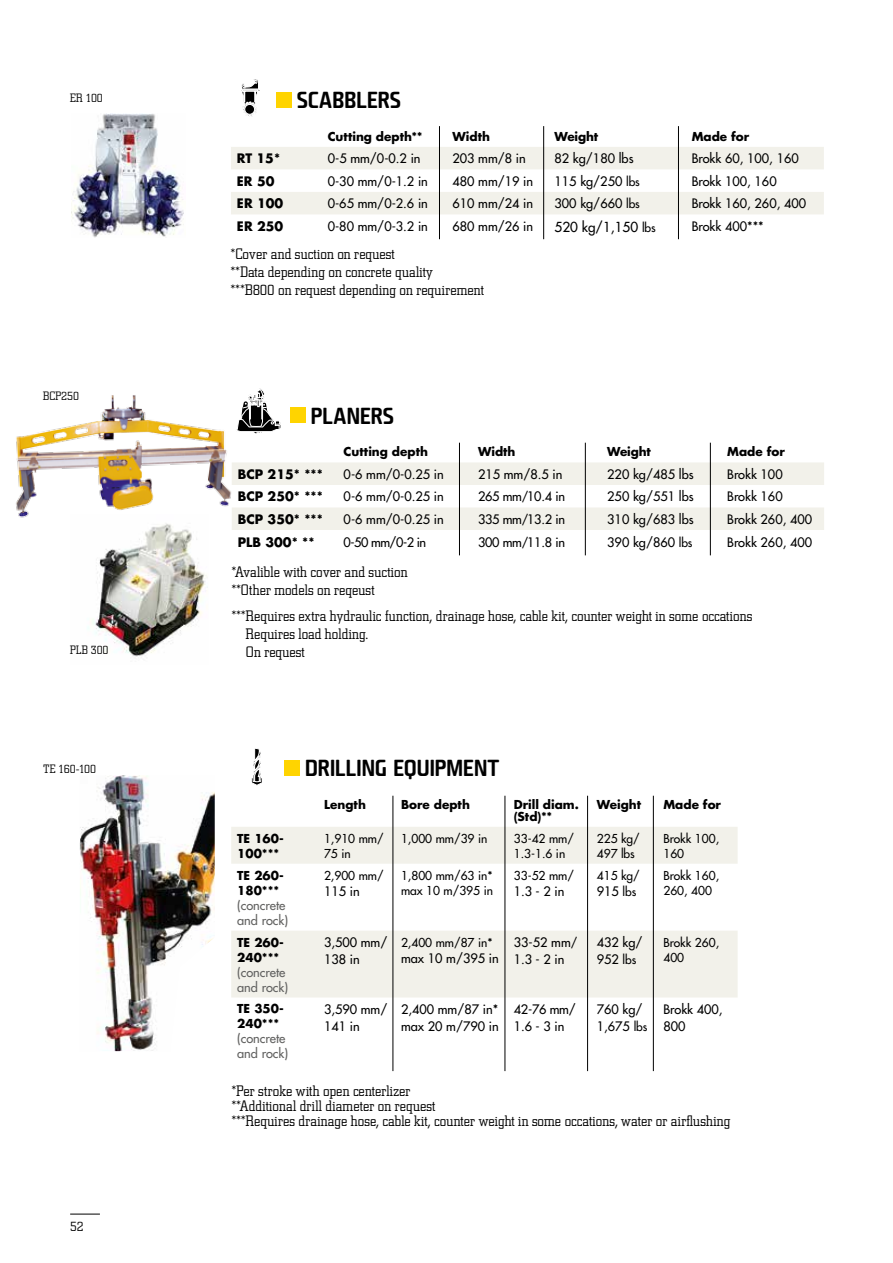
<style>
.page{position:relative;width:893px;height:1263px;background:#fff}
.page>*{position:absolute;margin:0;border:0;box-sizing:border-box;transform-origin:0 0}
.t1{font:22.5px "Fishmonger MS";letter-spacing:-.015em;color:#000}
.t2{font:300 15px/18px "City Pro";letter-spacing:.01em;color:#000}
.t3{font:500 13.5px "Futura LT Pro";color:#000}
.t4{font:300 13.5px "City Pro";color:#000}
.t5{font:500 12.75px/16.5px "Futura LT Pro";color:#000}
.t6{font:700 12.75px "Futura LT Pro";color:#000}
.t7{font:500 12.75px/15px "Futura LT Pro";color:#626261}
.t8{font:700 12px/15px "Futura LT Pro";color:#000}
.t9{font:500 12px/15px "Futura LT Pro";color:#000}
.t10{font:300 12px "City Pro";letter-spacing:-.005em;color:#000}
.s1{font-size:12px}
</style>
<div class="page">
<img style="left:80px;top:775px;width:135px;height:276px">
<div style="left:285px;top:760px;width:15px;height:15px;background:#ffd400"></div>
<svg style="left:251px;top:748px;width:11px;height:38px"></svg>
<svg style="left:231px;top:827px;width:507px;height:170px;fill:#f2f1ea"></svg>
<hr style="left:393px;top:796px;width:1px;height:275px;background:#000">
<hr style="left:505px;top:796px;width:1px;height:275px;background:#000">
<hr style="left:587px;top:796px;width:1px;height:275px;background:#000">
<hr style="left:653px;top:796px;width:1px;height:275px;background:#000">
<img style="left:87px;top:553px;width:121px;height:104px">
<svg style="left:231px;top:147px;width:593px;height:67px"></svg>
<svg style="left:247px;top:462px;width:577px;height:68px"></svg>
<hr style="left:439px;top:126px;width:1px;height:113px;background:#000">
<hr style="left:543px;top:126px;width:1px;height:113px;background:#000">
<hr style="left:678px;top:126px;width:1px;height:113px;background:#000">
<hr style="left:459px;top:443px;width:1px;height:112px;background:#000">
<hr style="left:585px;top:443px;width:1px;height:112px;background:#000">
<hr style="left:710px;top:443px;width:1px;height:112px;background:#000">
<div style="left:276px;top:92px;width:16px;height:16px;background:#ffd400"></div>
<div style="left:290px;top:408px;width:16px;height:15px;background:#ffd400"></div>
<svg style="left:241px;top:79px;width:19px;height:38px"></svg>
<div style="left:245px;top:104px;width:10px;height:10px;background:#000;border-radius:50%"></div>
<div style="left:245px;top:104px;width:10px;height:10px;border:1px solid #fff;border-radius:50%"></div>
<svg style="left:247px;top:388px;width:34px;height:45px"></svg>
<img style="left:16px;top:395px;width:231px;height:158px">
<img style="left:71px;top:114px;width:113px;height:124px">
<hr style="left:70px;top:1214px;width:30px;height:1px;background:#000">
<p class="t10" style="left:70px;top:90px;width:34px">ER 100</p>
<p class="t10" style="left:43px;top:388px;width:37px">BCP250</p>
<p class="t10" style="left:70px;top:642px;width:40px">PLB 300</p>
<p class="t10" style="left:44px;top:761px;width:54px">TE 160-100</p>
<p class="t4" style="left:70px;top:1218px;width:15px">52</p>
<h1 class="t1" style="left:297px;top:84px;width:106px">SCABBLERS</h1>
<p class="t8" style="left:328px;top:128px;width:96px">Cutting depth**</p>
<p class="t8" style="left:452px;top:128px;width:39px">Width</p>
<p class="t8" style="left:555px;top:128px;width:45px">Weight</p>
<p class="t8" style="left:692px;top:128px;width:59px">Made for</p>
<p class="t6" style="left:237px;top:149px;width:45px">RT 15*</p>
<p class="t5" style="left:328px;top:150px;width:94px">0-5 mm/0-0.2 in</p>
<p class="t5" style="left:452px;top:150px;width:75px">203 mm/8 in</p>
<p class="t5" style="left:554px;top:150px;width:81px">82 kg/180 lbs</p>
<p class="t5" style="left:692px;top:150px;width:109px">Brokk 60, 100, 160</p>
<p class="t6" style="left:237px;top:171px;width:39px">ER 50</p>
<p class="t5" style="left:328px;top:172px;width:102px">0-30 mm/0-1.2 in</p>
<p class="t5" style="left:452px;top:172px;width:82px">480 mm/19 in</p>
<p class="t5" style="left:554px;top:172px;width:87px">115 kg/250 <span class="s1">lbs</span></p>
<p class="t5" style="left:692px;top:172px;width:87px">Brokk 100, 160</p>
<p class="t6" style="left:237px;top:194px;width:48px">ER 100</p>
<p class="t5" style="left:328px;top:195px;width:102px">0-65 mm/0-2.6 in</p>
<p class="t5" style="left:452px;top:195px;width:82px">610 mm/24 in</p>
<p class="t5" style="left:554px;top:195px;width:87px">300 kg/660 <span class="s1">lbs</span></p>
<p class="t5" style="left:692px;top:195px;width:116px">Brokk 160, 260, 400</p>
<p class="t6" style="left:237px;top:216px;width:48px">ER 250</p>
<p class="t5" style="left:328px;top:217px;width:102px">0-80 mm/0-3.2 in</p>
<p class="t5" style="left:452px;top:217px;width:82px">680 mm/26 in</p>
<p class="t3" style="left:555px;top:217px;width:103px">520 kg/1,150 <span class="s1">lbs</span></p>
<p class="t5" style="left:692px;top:217px;width:74px">Brokk 400***</p>
<p class="t2" style="left:231px;top:245px;width:255px">*Cover and suction on request<br>**Data depending on concrete quality<br>***B800 on request depending on requirement</p>
<h1 class="t1" style="left:310px;top:400px;width:85px">PLANERS</h1>
<p class="t8" style="left:344px;top:444px;width:86px">Cutting depth</p>
<p class="t8" style="left:478px;top:444px;width:39px">Width</p>
<p class="t8" style="left:607px;top:444px;width:45px">Weight</p>
<p class="t8" style="left:727px;top:444px;width:59px">Made for</p>
<p class="t6" style="left:238px;top:464px;width:87px">BCP 215* ***</p>
<p class="t5" style="left:344px;top:465px;width:102px">0-6 mm/0-0.25 in</p>
<p class="t5" style="left:478px;top:465px;width:86px">215 mm/8.5 in</p>
<p class="t5" style="left:607px;top:465px;width:88px">220 kg/485 lbs</p>
<p class="t5" style="left:727px;top:465px;width:57px">Brokk 100</p>
<p class="t6" style="left:238px;top:487px;width:87px">BCP 250* ***</p>
<p class="t5" style="left:344px;top:488px;width:102px">0-6 mm/0-0.25 in</p>
<p class="t5" style="left:478px;top:488px;width:89px">265 mm<span class="s1">/</span>10.4 in</p>
<p class="t5" style="left:607px;top:488px;width:88px">250 kg/551 lbs</p>
<p class="t5" style="left:727px;top:488px;width:57px">Brokk 160</p>
<p class="t6" style="left:238px;top:509px;width:87px">BCP 350* ***</p>
<p class="t5" style="left:344px;top:510px;width:102px">0-6 mm/0-0.25 in</p>
<p class="t5" style="left:478px;top:510px;width:89px">335 mm<span class="s1">/</span>13.2 in</p>
<p class="t5" style="left:607px;top:510px;width:88px">310 kg/683 lbs</p>
<p class="t5" style="left:727px;top:510px;width:87px">Brokk 260, 400</p>
<p class="t6" style="left:238px;top:532px;width:78px">PLB 300* **</p>
<p class="t5" style="left:344px;top:533px;width:84px">0-50 mm/0-2 in</p>
<p class="t5" style="left:478px;top:533px;width:89px">300 mm<span class="s1">/</span>11.8 in</p>
<p class="t5" style="left:607px;top:533px;width:87px">390 kg/860 <span class="s1">lbs</span></p>
<p class="t5" style="left:727px;top:533px;width:87px">Brokk 260, 400</p>
<p class="t2" style="left:232px;top:562px;width:177px">*Avalible with cover and suction **Other models on reqeust</p>
<p class="t2" style="left:246px;top:607px;width:508px;text-indent:-14px">***Requires extra hydraulic function, drainage hose, cable kit, counter weight in some occations<br>Requires load holding.<br>On request</p>
<h1 class="t1" style="left:305px;top:752px;width:196px">DRILLING EQUIPMENT</h1>
<p class="t8" style="left:324px;top:796px;width:43px">Length</p>
<p class="t8" style="left:401px;top:796px;width:70px">Bore depth</p>
<p class="t8" style="left:514px;top:798px;width:67px;line-height:12px">Drill diam. (Std)**</p>
<p class="t8" style="left:597px;top:796px;width:46px">Weight</p>
<p class="t8" style="left:663px;top:796px;width:59px">Made for</p>
<p class="t8" style="left:237px;top:830px;width:48px">TE 160-<br>100***</p>
<p class="t9" style="left:324px;top:830px;width:61px">1,910 mm/<br>75 in</p>
<p class="t9" style="left:401px;top:830px;width:88px">1,000 mm/39 in</p>
<p class="t9" style="left:514px;top:830px;width:62px">33-42 mm/<br>1.3-1.6 in</p>
<p class="t9" style="left:597px;top:830px;width:45px">225 kg/<br>497 lbs</p>
<p class="t9" style="left:663px;top:830px;width:57px">Brokk 100,<br>160</p>
<p class="t8" style="left:237px;top:867px;width:48px">TE 260-<br>180***</p>
<p class="t7" style="left:237px;top:897px;width:52px">(concrete and rock)</p>
<p class="t9" style="left:324px;top:867px;width:61px">2,900 mm/</p>
<p class="t5" style="left:324px;top:882px;width:37px">115 in</p>
<p class="t9" style="left:401px;top:867px;width:93px">1,800 mm/63 in* max 10 m/395 in</p>
<p class="t9" style="left:514px;top:867px;width:62px">33-52 mm/</p>
<p class="t9" style="left:597px;top:867px;width:45px">415 kg/</p>
<p class="t5" style="left:597px;top:882px;width:41px">915 <span class="s1">lbs</span></p>
<p class="t9" style="left:663px;top:867px;width:57px">Brokk 160,<br>260, 400</p>
<p class="t5" style="left:514px;top:882px;width:52px">1.3 - 2 in</p>
<p class="t8" style="left:237px;top:934px;width:48px">TE 260-<br>240***</p>
<p class="t7" style="left:237px;top:964px;width:52px">(concrete and rock)</p>
<p class="t8" style="left:237px;top:1001px;width:48px">TE 350-<br>240***</p>
<p class="t7" style="left:237px;top:1030px;width:52px">(concrete and rock)</p>
<p class="t5" style="left:324px;top:933px;width:65px">3,500 mm/<br>138 in</p>
<p class="t9" style="left:401px;top:934px;width:93px">2,400 mm/87 in*</p>
<p class="t5" style="left:401px;top:949px;width:99px">max 10 m/395 in</p>
<p class="t5" style="left:514px;top:933px;width:65px">33-52 mm<span class="s1">/<br></span>1.3 - 2 in</p>
<p class="t5" style="left:597px;top:933px;width:47px">432 kg/<br>952 <span class="s1">lbs</span></p>
<p class="t9" style="left:663px;top:934px;width:57px">Brokk 260,<br>400</p>
<p class="t5" style="left:324px;top:1000px;width:65px">3,590 mm/<br>141 in</p>
<p class="t5" style="left:401px;top:1000px;width:99px">2,400 mm/87 in* max 20 m/790 in</p>
<p class="t5" style="left:514px;top:1000px;width:63px">42-76 mm/<br>1.6 - 3 in</p>
<p class="t5" style="left:597px;top:1000px;width:52px">760 kg/<br>1,675 <span class="s1">lbs</span></p>
<p class="t5" style="left:663px;top:1000px;width:61px">Brokk 400,<br>800</p>
<p class="t2" style="left:232px;top:1083px;width:500px;line-height:15px">*Per stroke with open centerlizer<br>**Additional drill diameter on request<br>***Requires drainage hose, cable kit, counter weight in some occations, water or airflushing</p>
</div>
